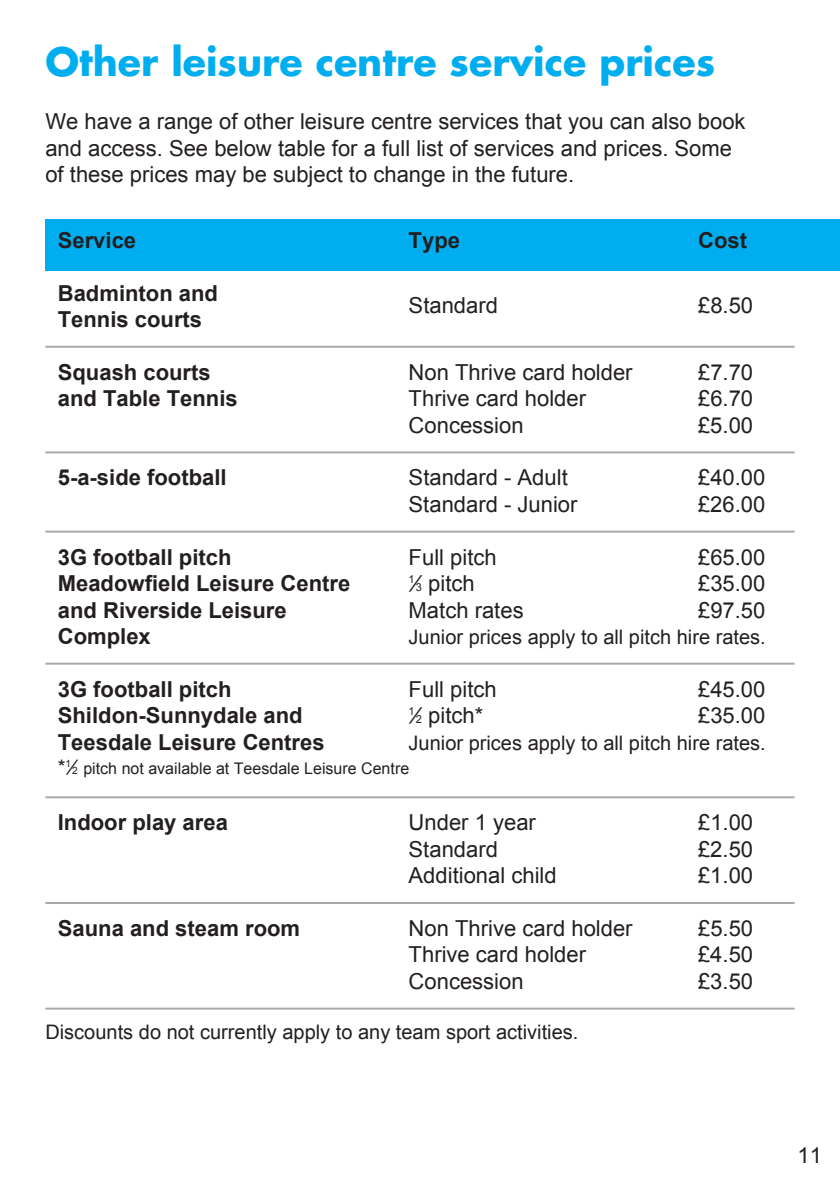
<style>
.page{position:relative;width:840px;height:1191px;background:#fff}
.page>*{position:absolute;margin:0;border:0;box-sizing:border-box;transform-origin:0 0}
.t1{font:700 38px "Futura";color:#00aeef}
.t2{font:22px/26.4px "Arial";color:#231f20}
.t3{font:700 22px/26.4px "Arial";color:#231f20}
.t4{font:20px "Arial";color:#231f20}
.t5{font:16px "Arial";color:#231f20}
.s1{font-size:11px}
.s2{font-size:20px}
.s3{font-size:10px}
</style>
<div class="page">
<div style="left:45px;top:219px;width:794px;height:51px;background:#00aeef"></div>
<hr style="left:45px;top:346px;width:749px;height:2px;background:#a8a9ad">
<hr style="left:45px;top:451px;width:749px;height:2px;background:#a8a9ad">
<hr style="left:45px;top:530px;width:749px;height:2px;background:#a8a9ad">
<hr style="left:45px;top:662px;width:749px;height:2px;background:#a8a9ad">
<hr style="left:45px;top:796px;width:749px;height:2px;background:#a8a9ad">
<hr style="left:45px;top:902px;width:749px;height:2px;background:#a8a9ad">
<hr style="left:45px;top:1007px;width:749px;height:2px;background:#a8a9ad">
<p class="t1" style="left:45px;top:35px;width:671px">Other leisure centre service prices</p>
<p class="t2" style="left:45px;top:109px;width:701px">We have a range of other leisure centre services that you can also book and access. See below table for a full list of services and prices. Some of these prices may be subject to change in the future.</p>
<p class="t3" style="left:58px;top:227px;width:80px">Service</p>
<p class="t3" style="left:408px;top:227px;width:53px">Type</p>
<p class="t3" style="left:697px;top:227px;width:50px">Cost</p>
<p class="t3" style="left:58px;top:280px;width:162px">Badminton and<br>Tennis courts</p>
<p class="t2" style="left:408px;top:292px;width:91px">Standard</p>
<p class="t2" style="left:697px;top:292px;width:57px">£8.50</p>
<p class="t3" style="left:58px;top:359px;width:154px">Squash courts</p>
<p class="t2" style="left:408px;top:359px;width:225px">Non Thrive card holder</p>
<p class="t2" style="left:697px;top:359px;width:57px">£7.70</p>
<p class="t3" style="left:58px;top:386px;width:181px">and Table Tennis</p>
<p class="t2" style="left:408px;top:385px;width:179px">Thrive card holder</p>
<p class="t2" style="left:697px;top:385px;width:57px">£6.70</p>
<p class="t2" style="left:408px;top:412px;width:116px">Concession</p>
<p class="t2" style="left:697px;top:412px;width:57px">£5.00</p>
<p class="t3" style="left:58px;top:465px;width:170px">5-a-side football</p>
<p class="t2" style="left:408px;top:465px;width:160px">Standard - Adult</p>
<p class="t2" style="left:697px;top:465px;width:69px">£40.00</p>
<p class="t2" style="left:408px;top:491px;width:170px">Standard - Junior</p>
<p class="t2" style="left:697px;top:491px;width:69px">£26.00</p>
<p class="t3" style="left:58px;top:544px;width:175px">3G football pitch</p>
<p class="t2" style="left:408px;top:544px;width:90px">Full pitch</p>
<p class="t2" style="left:697px;top:544px;width:69px">£65.00</p>
<p class="t3" style="left:58px;top:571px;width:294px">Meadowfield Leisure Centre</p>
<p class="t2" style="left:408px;top:570px;width:68px"><sup>1</sup>⁄<span class="s1">3</span> pitch</p>
<p class="t2" style="left:697px;top:570px;width:69px">£35.00</p>
<p class="t3" style="left:58px;top:597px;width:230px">and Riverside Leisure</p>
<p class="t2" style="left:408px;top:597px;width:116px">Match rates</p>
<p class="t2" style="left:697px;top:597px;width:69px">£97.50</p>
<p class="t3" style="left:58px;top:623px;width:94px">Complex</p>
<p class="t4" style="left:408px;top:624px;width:358px">Junior prices apply to all pitch hire rates.</p>
<p class="t3" style="left:58px;top:676px;width:175px">3G football pitch</p>
<p class="t2" style="left:408px;top:676px;width:90px">Full pitch</p>
<p class="t2" style="left:697px;top:676px;width:69px">£45.00</p>
<p class="t3" style="left:58px;top:703px;width:246px">Shildon-Sunnydale and</p>
<p class="t2" style="left:408px;top:702px;width:76px"><sup>1</sup>⁄<span class="s1">2</span> pitch*</p>
<p class="t2" style="left:697px;top:702px;width:69px">£35.00</p>
<p class="t3" style="left:58px;top:729px;width:268px">Teesdale Leisure Centres</p>
<p class="t4" style="left:408px;top:729px;width:358px">Junior prices apply to all pitch hire rates.</p>
<p class="t5" style="left:58px;top:757px;width:353px"><span class="s2">*</span><sup>1</sup><span class="s2">⁄</span><span class="s3">2</span> pitch not available at Teesdale Leisure Centre</p>
<p class="t3" style="left:58px;top:810px;width:171px">Indoor play area</p>
<p class="t2" style="left:408px;top:809px;width:129px">Under 1 year</p>
<p class="t2" style="left:697px;top:809px;width:57px">£1.00</p>
<p class="t2" style="left:408px;top:836px;width:91px">Standard</p>
<p class="t2" style="left:697px;top:836px;width:57px">£2.50</p>
<p class="t2" style="left:408px;top:862px;width:149px">Additional child</p>
<p class="t2" style="left:697px;top:862px;width:57px">£1.00</p>
<p class="t3" style="left:58px;top:915px;width:244px">Sauna and steam room</p>
<p class="t2" style="left:408px;top:915px;width:225px">Non Thrive card holder</p>
<p class="t2" style="left:697px;top:915px;width:57px">£5.50</p>
<p class="t2" style="left:408px;top:941px;width:179px">Thrive card holder</p>
<p class="t2" style="left:697px;top:941px;width:57px">£4.50</p>
<p class="t2" style="left:408px;top:968px;width:116px">Concession</p>
<p class="t2" style="left:697px;top:968px;width:57px">£3.50</p>
<p class="t4" style="left:45px;top:1019px;width:534px">Discounts do not currently apply to any team sport activities.</p>
<p class="t2" style="left:797px;top:1142px;width:26px">11</p>
</div>
